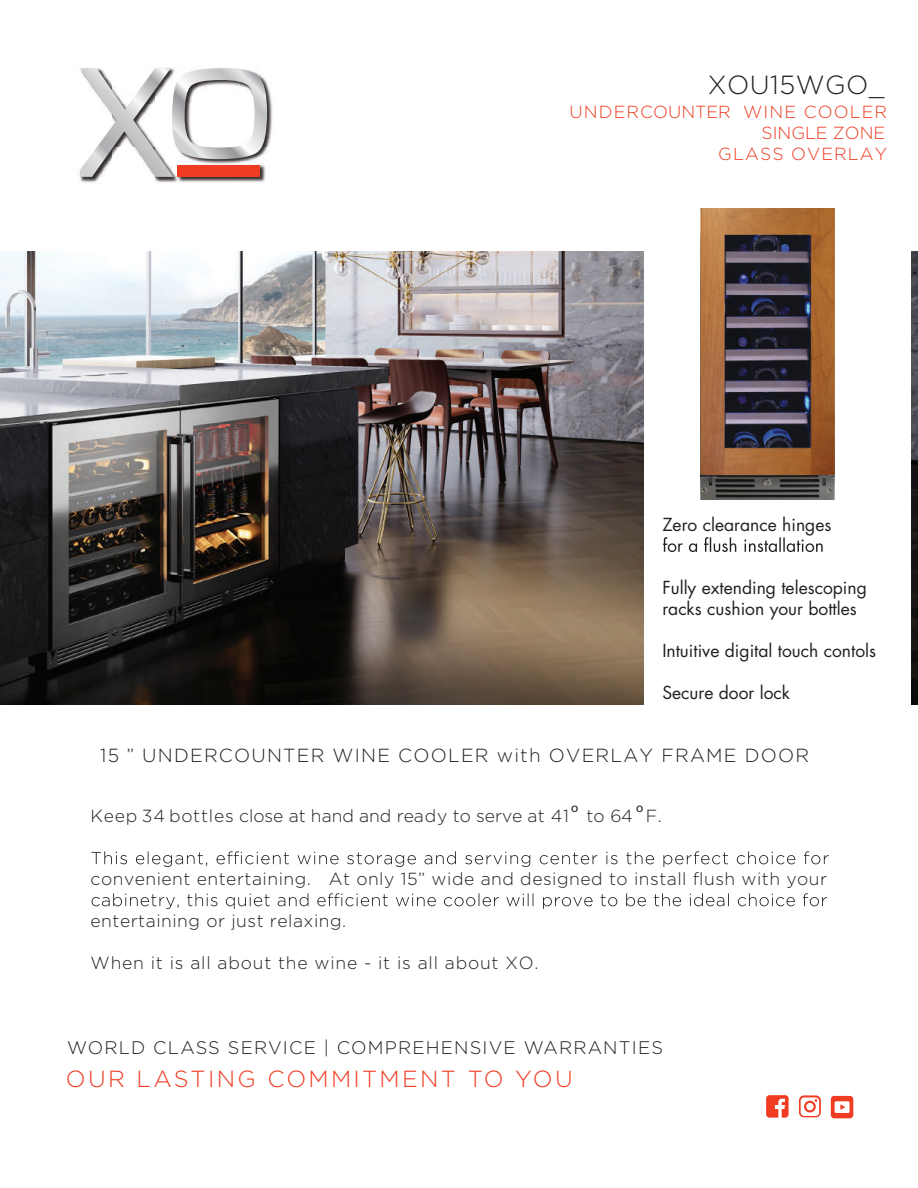
<style>
.page{position:relative;width:918px;height:1188px;background:#fff}
.page>*{position:absolute;margin:0;border:0;box-sizing:border-box;transform-origin:0 0}
.t1{font:300 26.25px "Gotham";letter-spacing:.015em;color:#231f20}
.t2{font:300 23.25px "Gotham";letter-spacing:.1em;color:#ef3c23}
.t3{font:300 18.9px "Gotham";letter-spacing:.065em;color:#231f20}
.t4{font:300 18.15px "Gotham";letter-spacing:.065em;color:#231f20}
.t5{font:300 17.55px "Gotham";letter-spacing:.03em;color:#231f20}
.t6{font:17.55px/21px "Futura Std";color:#231f20}
.t7{font:300 17.55px "Gotham";color:#231f20}
.t8{font:300 17.55px/21px "Gotham";letter-spacing:.065em;color:#ef3c23;text-align:right}
.t9{font:13.05px "Myriad Pro";color:#231f20}
</style>
<div class="page">
<img style="left:76px;top:67px;width:197px;height:116px">
<svg style="left:80px;top:68px;width:187px;height:109px"></svg>
<svg style="left:92px;top:851px;width:737px;height:16px"></svg>
<svg style="left:92px;top:893px;width:735px;height:16px"></svg>
<div style="left:766px;top:1095px;width:23px;height:23px;background:#ef3c23;border-radius:3px"></div>
<svg style="left:775px;top:1099px;width:10px;height:19px"></svg>
<div style="left:831px;top:1096px;width:22px;height:22px;background:#ef3c23;border-radius:3px"></div>
<div style="left:835px;top:1101px;width:15px;height:12px;background:#fff"></div>
<svg style="left:840px;top:1104px;width:5px;height:6px"></svg>
<svg style="left:799px;top:1095px;width:22px;height:22px"></svg>
<img style="left:1px;top:251px;width:917px;height:453px">
<hr style="left:910px;top:5px;width:1px;height:1178px;background:#fff">
<div style="left:644px;top:210px;width:266px;height:500px;background:#fff"></div>
<svg style="left:663px;top:537px;width:160px;height:15px"></svg>
<img style="left:700px;top:208px;width:135px;height:292px">
<h1 class="t1" style="left:708px;top:68px;width:178px">XOU15WGO_</h1>
<p class="t8" style="left:570px;top:101px;width:319px">UNDERCOUNTER WINE COOLER<br>SINGLE ZONE<br>GLASS OVERLAY</p>
<p class="t6" style="left:662px;top:514px;width:171px">Zero clearance hinges</p>
<p class="t6" style="left:662px;top:577px;width:206px">Fully extending telescoping racks cushion your bottles</p>
<p class="t6" style="left:662px;top:640px;width:215px">Intuitive digital touch contols</p>
<p class="t6" style="left:662px;top:682px;width:129px">Secure door lock</p>
<p class="t3" style="left:100px;top:743px;width:710px">15 ” UNDERCOUNTER WINE COOLER with OVERLAY FRAME DOOR</p>
<p class="t9" style="left:571px;top:800px;width:9px">o</p>
<p class="t9" style="left:636px;top:800px;width:9px">o</p>
<p class="t7" style="left:91px;top:805px;width:573px">Keep 34 bottles close at hand and ready to serve at 41 to 64 F.</p>
<p class="t5" style="left:91px;top:868px;width:738px">convenient entertaining. At only 15” wide and designed to install flush with your</p>
<p class="t5" style="left:91px;top:910px;width:257px">entertaining or just relaxing.</p>
<p class="t5" style="left:91px;top:952px;width:449px">When it is all about the wine - it is all about XO.</p>
<p class="t4" style="left:67px;top:1036px;width:597px">WORLD CLASS SERVICE | COMPREHENSIVE WARRANTIES</p>
<h2 class="t2" style="left:66px;top:1064px;width:508px">OUR LASTING COMMITMENT TO YOU</h2>
</div>
